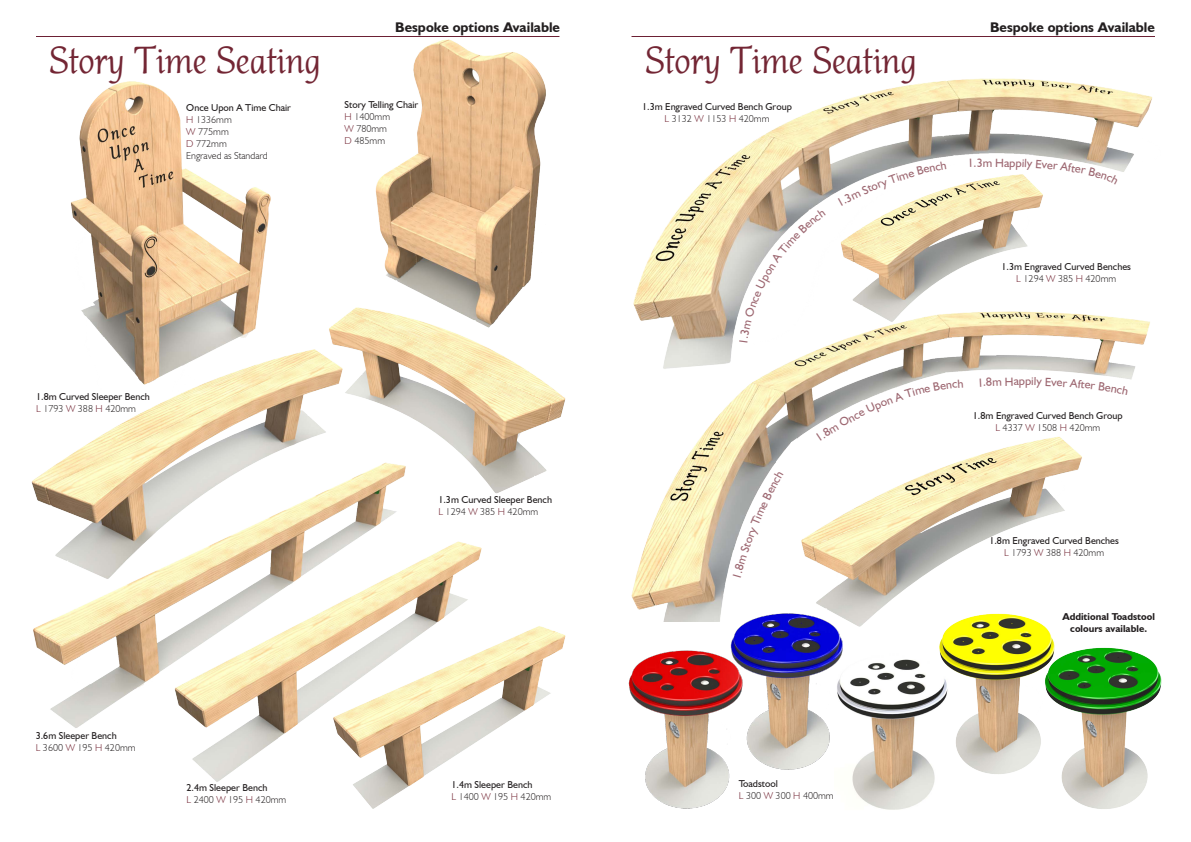
<style>
.page{position:relative;width:1191px;height:842px;background:#fff}
.page>*{position:absolute;margin:0;border:0;box-sizing:border-box;transform-origin:0 0}
.t1{font:40px "Althea";color:#732634}
.t2{font:700 14px "Humanist 521 BT";color:#231f20}
.t3{font:12px "Humanist 521 BT";color:#732634}
.t4{font:10px/12px "Humanist 521 BT";color:#231f20;text-align:center}
.t5{font:300 10px "Humanist 521 BT";color:#231f20}
.t6{font:700 10px "Humanist 521 BT";color:#231f20}
.s1{color:#732634}
.s2{font-weight:300;color:#732634}
.s3{font-weight:300}
</style>
<div class="page">
<hr style="left:36px;top:36px;width:523px;height:1px;background:#6c2034">
<hr style="left:631px;top:36px;width:524px;height:1px;background:#6c2034">
<img style="left:71px;top:81px;width:200px;height:257px">
<img style="left:375px;top:39px;width:171px;height:254px">
<img style="left:68px;top:338px;width:223px;height:119px">
<img style="left:291px;top:293px;width:275px;height:201px">
<img style="left:356px;top:626px;width:210px;height:183px">
<img style="left:192px;top:541px;width:302px;height:247px">
<img style="left:31px;top:457px;width:384px;height:285px">
<img style="left:634px;top:78px;width:518px;height:222px">
<img style="left:836px;top:170px;width:216px;height:130px">
<img style="left:628px;top:650px;width:102px;height:159px">
<img style="left:848px;top:659px;width:89px;height:151px">
<img style="left:937px;top:621px;width:117px;height:153px">
<img style="left:1041px;top:641px;width:121px;height:168px">
<img style="left:729px;top:621px;width:119px;height:153px">
<img style="left:631px;top:300px;width:519px;height:321px">
<svg style="left:969px;top:158px;width:12px;height:9px"></svg>
<svg style="left:996px;top:158px;width:123px;height:27px"></svg>
<svg style="left:838px;top:161px;width:108px;height:45px"></svg>
<svg style="left:979px;top:377px;width:40px;height:10px"></svg>
<svg style="left:1032px;top:377px;width:96px;height:18px"></svg>
<svg style="left:816px;top:379px;width:147px;height:62px"></svg>
<svg style="left:739px;top:208px;width:86px;height:134px"></svg>
<svg style="left:733px;top:470px;width:50px;height:107px"></svg>
<h2 class="t2" style="left:395px;top:18px;width:166px">Bespoke options Available</h2>
<h2 class="t2" style="left:990px;top:18px;width:166px">Bespoke options Available</h2>
<p class="t1" style="left:49px;top:35px;width:272px">Story Time Seating</p>
<p class="t1" style="left:645px;top:35px;width:272px">Story Time Seating</p>
<p class="t4" style="left:186px;top:101px;width:106px">Once Upon A Time Chair</p>
<p class="t5" style="left:186px;top:113px;width:47px"><span class="s1">H</span> 1336mm</p>
<p class="t5" style="left:186px;top:125px;width:44px"><span class="s1">W</span> 775mm</p>
<p class="t5" style="left:186px;top:137px;width:42px"><span class="s1">D</span> 772mm</p>
<p class="t5" style="left:186px;top:149px;width:83px">Engraved as Standard</p>
<p class="t4" style="left:345px;top:98px;width:75px">Story Telling Chair</p>
<p class="t5" style="left:345px;top:110px;width:47px"><span class="s1">H</span> 1400mm</p>
<p class="t5" style="left:345px;top:122px;width:44px"><span class="s1">W</span> 780mm</p>
<p class="t5" style="left:345px;top:134px;width:42px"><span class="s1">D</span> 485mm</p>
<p class="t4" style="left:642px;top:100px;width:151px">1.3m Engraved Curved Bench Group</p>
<p class="t5" style="left:664px;top:112px;width:106px"><span class="s1">L</span> 3132 <span class="s1">W</span> 1153 <span class="s1">H</span> 420mm</p>
<p class="t4" style="left:36px;top:391px;width:115px">1.8m Curved Sleeper Bench</p>
<p class="t5" style="left:36px;top:403px;width:101px"><span class="s1">L</span> 1793 <span class="s1">W</span> 388 <span class="s1">H</span> 420mm</p>
<p class="t4" style="left:36px;top:730px;width:82px">3.6m Sleeper Bench</p>
<p class="t5" style="left:36px;top:742px;width:101px"><span class="s1">L</span> 3600 <span class="s1">W</span> 195 <span class="s1">H</span> 420mm</p>
<p class="t4" style="left:186px;top:781px;width:82px">2.4m Sleeper Bench</p>
<p class="t5" style="left:186px;top:794px;width:101px"><span class="s1">L</span> 2400 <span class="s1">W</span> 195 <span class="s1">H</span> 420mm</p>
<p class="t4" style="left:438px;top:494px;width:115px">1.3m Curved Sleeper Bench</p>
<p class="t5" style="left:438px;top:506px;width:101px"><span class="s1">L</span> 1294 <span class="s1">W</span> 385 <span class="s1">H</span> 420mm</p>
<p class="t4" style="left:451px;top:778px;width:82px">1.4m Sleeper Bench</p>
<p class="t5" style="left:451px;top:790px;width:101px"><span class="s1">L</span> 1400 <span class="s1">W</span> 195 <span class="s1">H</span> 420mm</p>
<p class="t4" style="left:739px;top:777px;width:41px">Toadstool</p>
<p class="t5" style="left:739px;top:789px;width:96px"><span class="s1">L</span> 300 <span class="s1">W</span> 300 <span class="s1">H</span> 400mm</p>
<p class="t3" style="left:982px;top:155px;width:11px">m</p>
<p class="t4" style="left:1001px;top:260px;width:131px">1.3m Engraved Curved Benches<br><span class="s2">L</span> <span class="s3">1294</span> <span class="s2">W</span> <span class="s3">385</span> <span class="s2">H</span> <span class="s3">420mm</span></p>
<p class="t3" style="left:1019px;top:374px;width:14px">pp</p>
<p class="t4" style="left:973px;top:410px;width:151px">1.8m Engraved Curved Bench Group</p>
<p class="t5" style="left:995px;top:422px;width:106px"><span class="s1">L</span> 4337 <span class="s1">W</span> 1508 <span class="s1">H</span> 420mm</p>
<p class="t4" style="left:989px;top:534px;width:131px">1.8m Engraved Curved Benches</p>
<p class="t5" style="left:1004px;top:547px;width:101px"><span class="s1">L</span> 1793 <span class="s1">W</span> 388 <span class="s1">H</span> 420mm</p>
<p class="t6" style="left:1062px;top:610px;width:94px">Additional Toadstool</p>
<p class="t6" style="left:1070px;top:622px;width:78px">colours available.</p>
</div>
